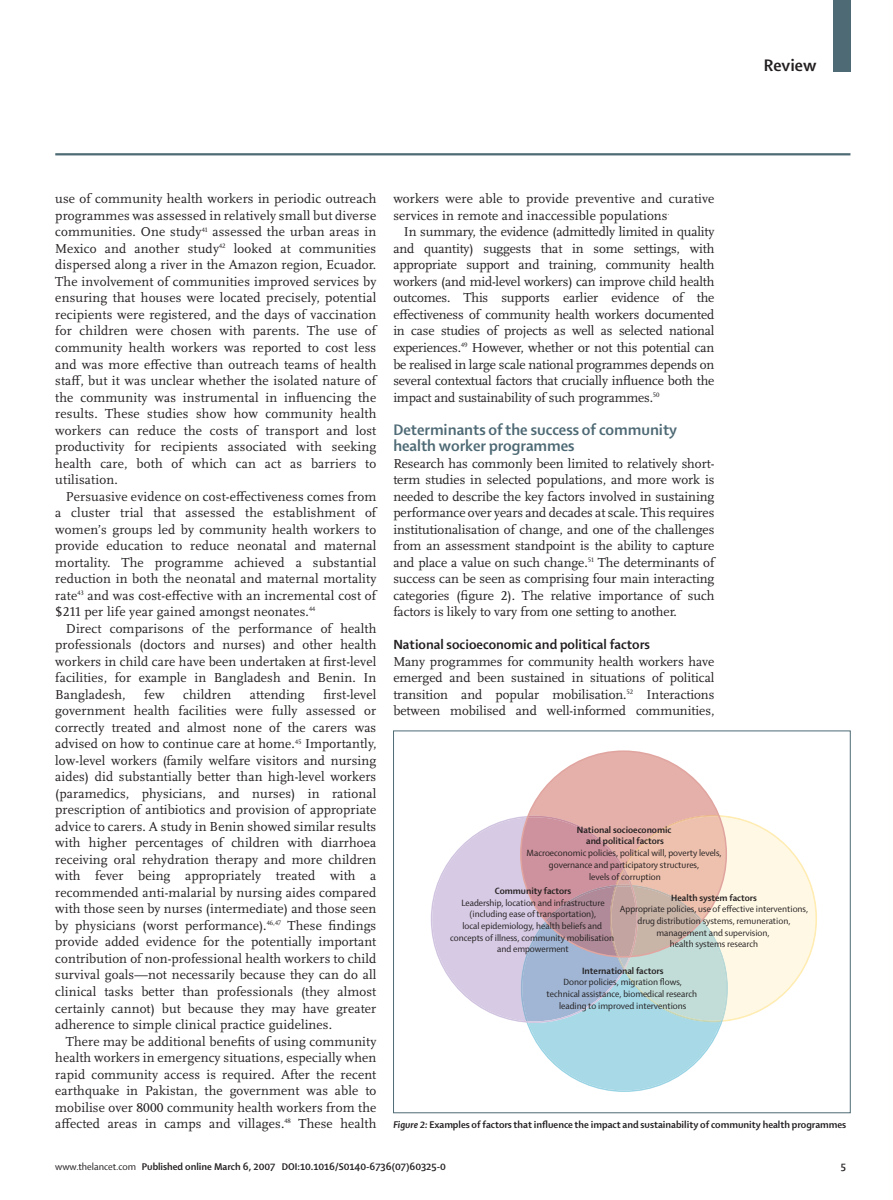
<style>
.page{position:relative;width:893px;height:1200px;background:#fff}
.page>*{position:absolute;margin:0;border:0;box-sizing:border-box;transform-origin:0 0}
.t1{font:700 18px "Shaker 2 Lancet";color:#231f20}
.t2{font:700 16.5px/16.5px "Shaker 2 Lancet";color:#4e6a75}
.t3{font:700 14.25px "Shaker 2 Lancet";letter-spacing:.005em;color:#231f20}
.t4{font:13.5px/16.5px "Scala Lancet Pro";letter-spacing:.01em;color:#231f20;text-align:justify}
.t5{font:700 10.5px "Shaker 2 Lancet";color:#231f20}
.t6{font:9.75px/11.7px "Shaker 2 Lancet";color:#231f20;text-align:center}
.t7{font:700 9.75px/11.7px "Shaker 2 Lancet";color:#231f20;text-align:center}
.s1{font-style:italic}
.s2{font-weight:400}
</style>
<div class="page">
<div style="left:833px;top:0;width:17px;height:71px;background:#4e6a75"></div>
<hr style="left:55px;top:153px;width:795px;height:2px;background:#4e6a75">
<svg style="left:431px;top:750px;width:386px;height:341px"></svg>
<h1 class="t1" style="left:764px;top:58px;width:54px">Review</h1>
<p class="t4" style="left:55px;top:192px;width:323px">use of community health workers in periodic outreach programmes was assessed in relatively small but diverse communities. One study<sup>41</sup> assessed the urban areas in Mexico and another study<sup>42</sup> looked at communities dispersed along a river in the Amazon region, Ecuador.<br>The involvement of communities improved services by ensuring that houses were located precisely, potential recipients were registered, and the days of vaccination for children were chosen with parents. The use of community health workers was reported to cost less and was more effective than outreach teams of health staff, but it was unclear whether the isolated nature of the community was instrumental in influencing the results. These studies show how community health workers can reduce the costs of transport and lost productivity for recipients associated with seeking health care, both of which can act as barriers to utilisation.</p>
<p class="t4" style="left:55px;top:489px;width:323px;text-indent:11px">Persuasive evidence on cost-effectiveness comes from a cluster trial that assessed the establishment of women’s groups led by community health workers to provide education to reduce neonatal and maternal mortality. The programme achieved a substantial reduction in both the neonatal and maternal mortality rate<sup>43</sup> and was cost-effective with an incremental cost of $211 per life year gained amongst neonates.<sup>44</sup></p>
<p class="t4" style="left:55px;top:621px;width:323px;text-indent:11px">Direct comparisons of the performance of health professionals (doctors and nurses) and other health workers in child care have been undertaken at first-level facilities, for example in Bangladesh and Benin. In Bangladesh,</p>
<p class="t4" style="left:55px;top:687px;width:323px;text-indent:268px">first-level government health facilities were fully assessed or correctly treated and almost none of the carers was advised on how to continue care at home.<sup>45</sup> Importantly, low-level workers (family welfare visitors and nursing aides) did substantially better than high-level workers (paramedics, physicians, and nurses) in rational prescription of antibiotics and provision of appropriate advice to carers. A study in Benin showed similar results with higher percentages of children with diarrhoea receiving oral rehydration therapy and more children with fever being appropriately treated with a recommended anti-malarial by nursing aides compared with those seen by nurses (intermediate) and those seen by physicians (worst performance).<sup>46,47</sup> These findings provide added evidence for the potentially important contribution of non-professional health workers to child survival goals—not necessarily because they can do all clinical tasks better than professionals (they almost certainly cannot) but because they may have greater adherence to simple clinical practice guidelines.</p>
<p class="t4" style="left:55px;top:1033px;width:323px;text-indent:11px">There may be additional benefits of using community health workers in emergency situations, especially when rapid community access is required. After the recent earthquake in Pakistan, the government was able to mobilise over 8000 community health workers from the affected areas in camps and villages.<sup>48</sup> These health</p>
<p class="t4" style="left:144px;top:687px;width:22px">few</p>
<p class="t4" style="left:183px;top:687px;width:49px">children</p>
<p class="t4" style="left:250px;top:687px;width:56px">attending</p>
<p class="t4" style="left:393px;top:192px;width:323px">workers were able to provide preventive and curative services in remote and inaccessible populations<sup>.</sup></p>
<p class="t4" style="left:393px;top:225px;width:323px;text-indent:11px">In summary, the evidence (admittedly limited in quality and quantity) suggests that in some settings, with appropriate support and training, community health workers (and mid-level workers) can improve child health outcomes. This supports earlier evidence of the effectiveness of community health workers documented in case studies of projects as well as selected national experiences.<sup>49</sup> However, whether or not this potential can be realised in large scale national programmes depends on several contextual factors that crucially influence both the impact and sustainability of such programmes.<sup>50</sup></p>
<p class="t2" style="left:393px;top:422px;width:285px">Determinants of the success of community health worker programmes</p>
<p class="t4" style="left:393px;top:456px;width:323px">Research has commonly been limited to relatively short&shy;term studies in selected populations, and more work is needed to describe the key factors involved in sustaining performance over years and decades at scale. This requires institutionalisation of change, and one of the challenges from an assessment standpoint is the ability to capture and place a value on such change.<sup>51</sup> The determinants of success can be seen as comprising four main interacting categories (figure 2). The relative importance of such factors is likely to vary from one setting to another.</p>
<p class="t3" style="left:393px;top:639px;width:258px">National socioeconomic and political factors</p>
<p class="t4" style="left:393px;top:654px;width:323px">Many programmes for community health workers have emerged and been sustained in situations of political transition and popular mobilisation.<sup>52</sup> Interactions between mobilised and well-informed communities,</p>
<p class="t7" style="left:577px;top:824px;width:96px">National socioeconomic and political factors</p>
<p class="t6" style="left:527px;top:847px;width:197px">Macroeconomic policies, political will, poverty levels, governance and participatory structures,<br>levels of corruption</p>
<p class="t7" style="left:671px;top:892px;width:87px">Health system factors</p>
<p class="t6" style="left:620px;top:903px;width:190px">Appropriate policies, use of effective interventions, drug distribution systems, remuneration, management and supervision,<br>health systems research</p>
<p class="t7" style="left:582px;top:965px;width:83px">International factors</p>
<p class="t6" style="left:547px;top:976px;width:152px">Donor policies, migration flows, technical assistance, biomedical research leading to improved interventions</p>
<p class="t7" style="left:495px;top:885px;width:78px">Community factors</p>
<p class="t6" style="left:450px;top:897px;width:165px">Leadership, location and infrastructure (including ease of transportation),<br>local epidemiology, health beliefs and concepts of illness, community mobilisation and empowerment</p>
<p class="t5" style="left:393px;top:1120px;width:454px"><span class="s1">Figure 2:</span> Examples of factors that influence the impact and sustainability of community health programmes</p>
<p class="t5" style="left:55px;top:1162px;width:392px"><span class="s2">www.thelancet.com</span> Published online March 6, 2007 DOI:10.1016/S0140-6736(07)60325-0</p>
<p class="t5" style="left:841px;top:1162px;width:7px">5</p>
</div>
